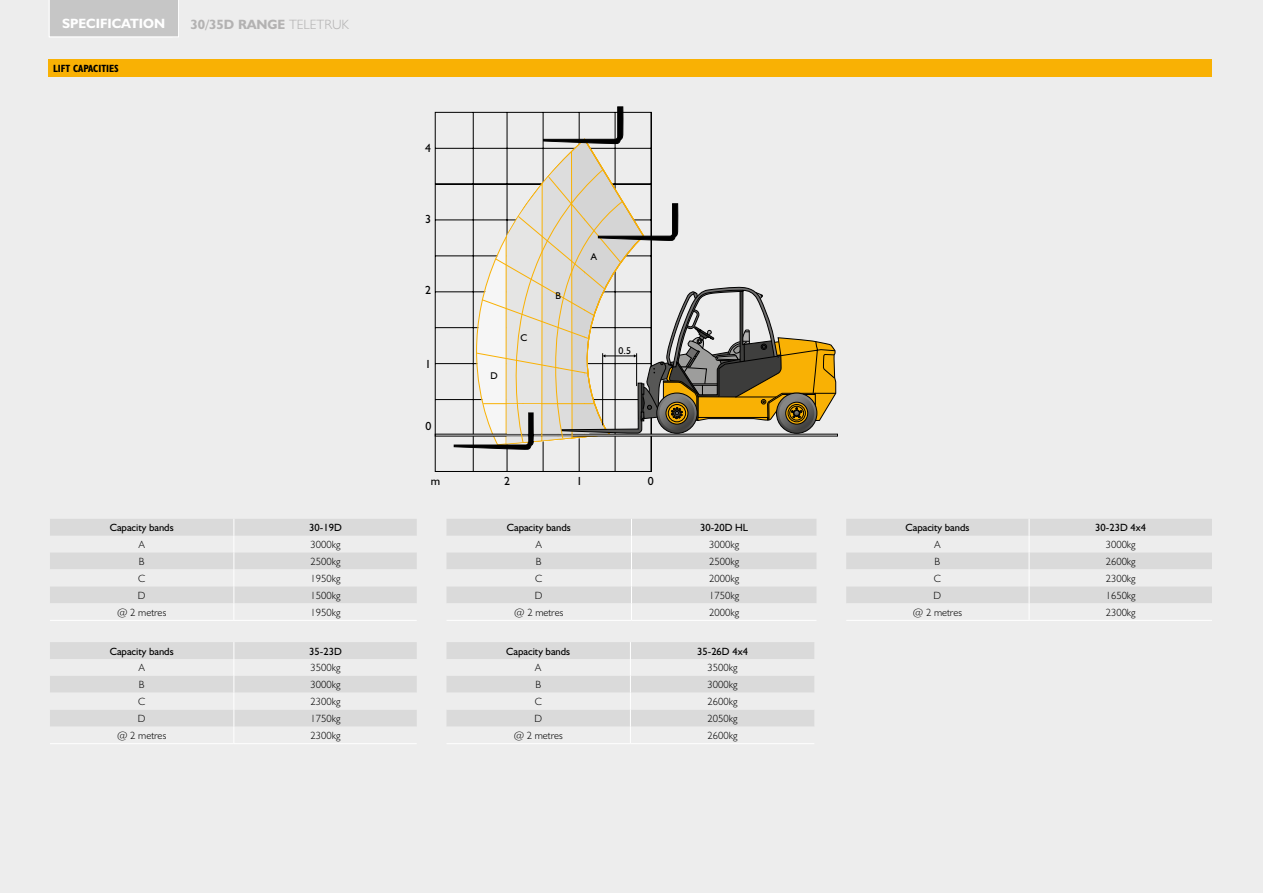
<style>
.page{position:relative;width:1263px;height:893px;background:#ededed}
.page>*{position:absolute;margin:0;border:0;box-sizing:border-box;transform-origin:0 0}
.t1{font:13.5px "JCB Bold";color:#b3b2b2}
.t2{font:13.5px "JCB Bold";color:#fff}
.t3{font:13.5px "JCB Roman";color:#fff}
.t4{font:11.85px "JCB Euro Roman";color:#000}
.t5{font:300 10.5px "JCB Euro";color:#000}
.t6{font:10.5px "JCB Roman";color:#000}
.t7{font:10.5px "JCB Light";color:#000}
.t8{font:10.5px "JCB Euro Roman";color:#000}
.t9{font:10.5px "JCB Bold Condensed";color:#000}
.t10{font:9.9px "JCB Euro Roman";color:#000}
.s1{font-family:"JCB Light"}
</style>
<div class="page">
<div style="left:49px;top:59px;width:1163px;height:17px;background:#f9b104"></div>
<svg style="left:435px;top:112px;width:217px;height:360px"></svg>
<svg style="left:434px;top:140px;width:20px;height:305px"></svg>
<hr style="left:435px;top:434px;width:403px;height:2px;background:#ededed">
<svg style="left:454px;top:107px;width:382px;height:343px"></svg>
<svg style="left:50px;top:519px;width:367px;height:101px"></svg>
<hr style="left:50px;top:620px;width:184px;height:1px;background:#fff">
<hr style="left:234px;top:620px;width:183px;height:1px;background:#fff">
<svg style="left:50px;top:642px;width:367px;height:101px"></svg>
<hr style="left:50px;top:743px;width:184px;height:1px;background:#fff">
<hr style="left:234px;top:743px;width:183px;height:1px;background:#fff">
<svg style="left:447px;top:642px;width:367px;height:101px"></svg>
<hr style="left:446px;top:743px;width:184px;height:1px;background:#fff">
<hr style="left:630px;top:743px;width:184px;height:1px;background:#fff">
<svg style="left:447px;top:519px;width:369px;height:101px"></svg>
<hr style="left:446px;top:620px;width:185px;height:1px;background:#fff">
<hr style="left:631px;top:620px;width:185px;height:1px;background:#fff">
<div style="left:49px;top:0;width:130px;height:37px;background:#c6c6c6"></div>
<svg style="left:846px;top:519px;width:366px;height:100px"></svg>
<hr style="left:846px;top:620px;width:183px;height:1px;background:#fff">
<hr style="left:1029px;top:620px;width:183px;height:1px;background:#fff">
<p class="t2" style="left:62px;top:15px;width:105px">SPECIFICATION</p>
<p class="t3" style="left:77px;top:15px;width:81px">ECIFICATION</p>
<p class="t9" style="left:53px;top:62px;width:67px">LIFT CAPACITIES</p>
<p class="t1" style="left:191px;top:16px;width:160px">30/35D RANGE <span class="s1">TELETRUK</span></p>
<p class="t6" style="left:110px;top:521px;width:65px">Capacity bands</p>
<p class="t8" style="left:309px;top:521px;width:34px">30-19D</p>
<p class="t7" style="left:139px;top:538px;width:7px">A</p>
<p class="t5" style="left:310px;top:538px;width:31px">3000kg</p>
<p class="t7" style="left:139px;top:555px;width:7px">B</p>
<p class="t5" style="left:310px;top:555px;width:31px">2500kg</p>
<p class="t7" style="left:138px;top:572px;width:9px">C</p>
<p class="t5" style="left:310px;top:572px;width:31px">1950kg</p>
<p class="t7" style="left:138px;top:589px;width:9px">D</p>
<p class="t5" style="left:310px;top:589px;width:31px">1500kg</p>
<p class="t7" style="left:117px;top:606px;width:51px">@ 2 metres</p>
<p class="t5" style="left:310px;top:606px;width:31px">1950kg</p>
<p class="t6" style="left:110px;top:645px;width:65px">Capacity bands</p>
<p class="t8" style="left:309px;top:645px;width:34px">35-23D</p>
<p class="t7" style="left:139px;top:661px;width:7px">A</p>
<p class="t5" style="left:310px;top:661px;width:31px">3500kg</p>
<p class="t7" style="left:139px;top:678px;width:7px">B</p>
<p class="t5" style="left:310px;top:678px;width:31px">3000kg</p>
<p class="t7" style="left:138px;top:695px;width:9px">C</p>
<p class="t5" style="left:310px;top:695px;width:31px">2300kg</p>
<p class="t7" style="left:138px;top:712px;width:9px">D</p>
<p class="t5" style="left:310px;top:712px;width:31px">1750kg</p>
<p class="t7" style="left:117px;top:729px;width:51px">@ 2 metres</p>
<p class="t5" style="left:310px;top:729px;width:31px">2300kg</p>
<p class="t4" style="left:425px;top:140px;width:7px">4</p>
<p class="t4" style="left:425px;top:211px;width:7px">3</p>
<p class="t4" style="left:425px;top:283px;width:7px">2</p>
<p class="t4" style="left:425px;top:357px;width:7px">1</p>
<p class="t4" style="left:426px;top:418px;width:7px">0</p>
<p class="t10" style="left:490px;top:370px;width:9px">D</p>
<p class="t10" style="left:520px;top:332px;width:8px">C</p>
<p class="t10" style="left:555px;top:290px;width:7px">B</p>
<p class="t10" style="left:591px;top:250px;width:8px">A</p>
<p class="t10" style="left:618px;top:344px;width:14px">0.5</p>
<p class="t4" style="left:431px;top:473px;width:11px">m</p>
<p class="t4" style="left:504px;top:473px;width:7px">2</p>
<p class="t4" style="left:577px;top:473px;width:7px">1</p>
<p class="t4" style="left:648px;top:473px;width:7px">0</p>
<p class="t6" style="left:507px;top:521px;width:65px">Capacity bands</p>
<p class="t8" style="left:700px;top:521px;width:50px">30-20D HL</p>
<p class="t7" style="left:536px;top:538px;width:7px">A</p>
<p class="t5" style="left:709px;top:538px;width:31px">3000kg</p>
<p class="t7" style="left:536px;top:555px;width:7px">B</p>
<p class="t5" style="left:709px;top:555px;width:31px">2500kg</p>
<p class="t7" style="left:535px;top:572px;width:9px">C</p>
<p class="t5" style="left:709px;top:572px;width:31px">2000kg</p>
<p class="t7" style="left:535px;top:589px;width:9px">D</p>
<p class="t5" style="left:709px;top:589px;width:31px">1750kg</p>
<p class="t7" style="left:514px;top:606px;width:51px">@ 2 metres</p>
<p class="t5" style="left:709px;top:606px;width:31px">2000kg</p>
<p class="t6" style="left:506px;top:645px;width:65px">Capacity bands</p>
<p class="t8" style="left:697px;top:645px;width:52px">35-26D 4x4</p>
<p class="t7" style="left:535px;top:661px;width:7px">A</p>
<p class="t5" style="left:708px;top:661px;width:31px">3500kg</p>
<p class="t7" style="left:535px;top:678px;width:7px">B</p>
<p class="t5" style="left:708px;top:678px;width:31px">3000kg</p>
<p class="t7" style="left:535px;top:695px;width:9px">C</p>
<p class="t5" style="left:708px;top:695px;width:31px">2600kg</p>
<p class="t7" style="left:534px;top:712px;width:9px">D</p>
<p class="t5" style="left:708px;top:712px;width:31px">2050kg</p>
<p class="t7" style="left:514px;top:729px;width:51px">@ 2 metres</p>
<p class="t5" style="left:708px;top:729px;width:31px">2600kg</p>
<p class="t6" style="left:905px;top:521px;width:65px">Capacity bands</p>
<p class="t8" style="left:1095px;top:521px;width:52px">30-23D 4x4</p>
<p class="t7" style="left:934px;top:538px;width:7px">A</p>
<p class="t5" style="left:1106px;top:538px;width:31px">3000kg</p>
<p class="t7" style="left:935px;top:555px;width:7px">B</p>
<p class="t5" style="left:1106px;top:555px;width:31px">2600kg</p>
<p class="t7" style="left:934px;top:572px;width:9px">C</p>
<p class="t5" style="left:1106px;top:572px;width:31px">2300kg</p>
<p class="t7" style="left:934px;top:589px;width:9px">D</p>
<p class="t5" style="left:1106px;top:589px;width:31px">1650kg</p>
<p class="t7" style="left:913px;top:606px;width:51px">@ 2 metres</p>
<p class="t5" style="left:1106px;top:606px;width:31px">2300kg</p>
</div>
